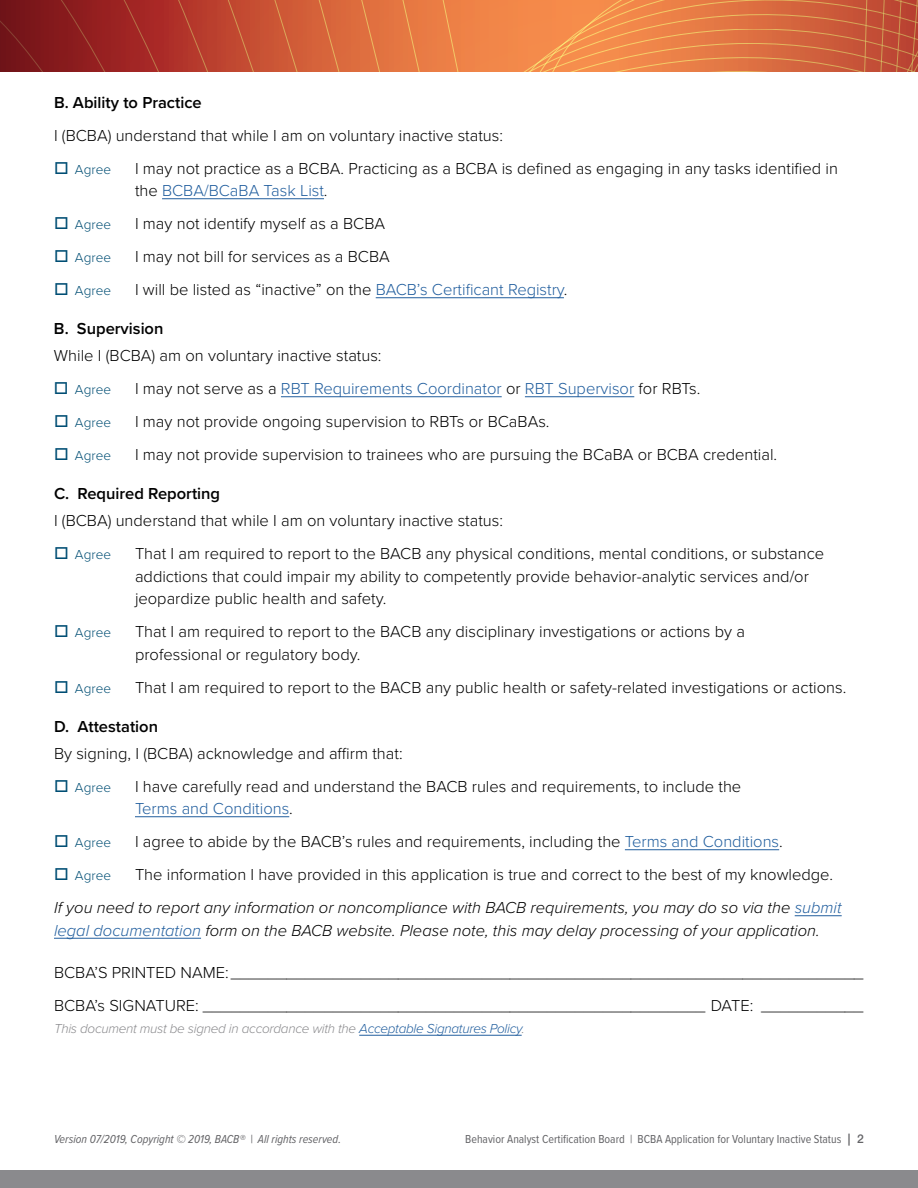
<style>
.page{position:relative;width:918px;height:1188px;background:#fff}
.page>*{position:absolute;margin:0;border:0;box-sizing:border-box;transform-origin:0 0}
.t1{font:300 16.5px/22.5px "Proxima Nova";color:#000}
.t2{font:italic 300 16.5px "Proxima Nova";color:#000}
.t3{font:600 16.5px "Proxima Nova";color:#000}
.t4{font:300 16.5px "Proxima Nova";color:#215e9e}
.t5{font:300 13.5px "Proxima Nova";color:#004e74}
.t6{font:italic 300 13.5px "Proxima Nova";letter-spacing:-.02em;color:#8a8a8d}
.t7{font:12px "Proxima Nova Cond";color:#636366}
.t8{font:italic 12px "Proxima Nova Cond";color:#636366}
.s1{color:#215e9e}
.s2{color:#000}
.s3{font-style:italic}
.s4{font-style:italic;color:#215e9e}
.s5{font-family:"Helvetica Neue LT Pro";font-weight:500}
</style>
<div class="page">
<svg style="left:0;top:0;width:918px;height:72px;background:#ce603a"></svg>
<div style="left:0;top:1171px;width:918px;height:17px;background:#8a8a8d"></div>
<hr style="left:162px;top:198px;width:162px;height:1px;background:#215e9e">
<hr style="left:376px;top:297px;width:188px;height:1px;background:#215e9e">
<hr style="left:281px;top:396px;width:221px;height:1px;background:#215e9e">
<hr style="left:525px;top:396px;width:109px;height:1px;background:#215e9e">
<hr style="left:135px;top:816px;width:154px;height:1px;background:#215e9e">
<hr style="left:625px;top:849px;width:154px;height:1px;background:#215e9e">
<hr style="left:795px;top:915px;width:47px;height:1px;background:#215e9e">
<hr style="left:54px;top:938px;width:147px;height:1px;background:#215e9e">
<hr style="left:359px;top:1035px;width:163px;height:1px;background:#215e9e">
<p class="t3" style="left:54px;top:90px;width:149px">B. Ability to Practice</p>
<p class="t1" style="left:54px;top:123px;width:451px">I (BCBA) understand that while I am on voluntary inactive status:</p>
<p class="t5" style="left:54px;top:159px;width:59px">□ Agree</p>
<p class="t1" style="left:135px;top:156px;width:704px">I may not practice as a BCBA. Practicing as a BCBA is defined as engaging in any tasks identified in the <span class="s1">BCBA/BCaBA Task List</span>.</p>
<p class="t5" style="left:54px;top:214px;width:59px">□ Agree</p>
<p class="t1" style="left:135px;top:211px;width:252px">I may not identify myself as a BCBA</p>
<p class="t5" style="left:54px;top:247px;width:59px">□ Agree</p>
<p class="t1" style="left:135px;top:244px;width:256px">I may not bill for services as a BCBA</p>
<p class="t5" style="left:54px;top:280px;width:59px">□ Agree</p>
<p class="t1" style="left:135px;top:277px;width:434px">I will be listed as “inactive” on the <span class="s1">BACB’s Certificant Registry</span>.</p>
<p class="t3" style="left:54px;top:316px;width:111px">B. Supervision</p>
<p class="t1" style="left:54px;top:343px;width:329px">While I (BCBA) am on voluntary inactive status:</p>
<p class="t5" style="left:54px;top:379px;width:59px">□ Agree</p>
<p class="t4" style="left:135px;top:376px;width:567px"><span class="s2">I may not serve as a</span> RBT Requirements Coordinator <span class="s2">or</span> RBT Supervisor <span class="s2">for RBTs.</span></p>
<p class="t5" style="left:54px;top:412px;width:59px">□ Agree</p>
<p class="t1" style="left:135px;top:409px;width:416px">I may not provide ongoing supervision to RBTs or BCaBAs.</p>
<p class="t5" style="left:54px;top:445px;width:59px">□ Agree</p>
<p class="t1" style="left:135px;top:442px;width:644px">I may not provide supervision to trainees who are pursuing the BCaBA or BCBA credential.</p>
<p class="t3" style="left:54px;top:481px;width:168px">C. Required Reporting</p>
<p class="t1" style="left:54px;top:508px;width:451px">I (BCBA) understand that while I am on voluntary inactive status:</p>
<p class="t5" style="left:54px;top:544px;width:59px">□ Agree</p>
<p class="t1" style="left:135px;top:541px;width:691px">That I am required to report to the BACB any physical conditions, mental conditions, or substance addictions that could impair my ability to competently provide behavior-analytic services and/or jeopardize public health and safety.</p>
<p class="t5" style="left:54px;top:622px;width:59px">□ Agree</p>
<p class="t1" style="left:135px;top:619px;width:611px">That I am required to report to the BACB any disciplinary investigations or actions by a professional or regulatory body.</p>
<p class="t5" style="left:54px;top:678px;width:59px">□ Agree</p>
<p class="t1" style="left:135px;top:675px;width:713px">That I am required to report to the BACB any public health or safety-related investigations or actions.</p>
<p class="t3" style="left:54px;top:714px;width:106px">D. Attestation</p>
<p class="t1" style="left:54px;top:741px;width:350px">By signing, I (BCBA) acknowledge and affirm that:</p>
<p class="t5" style="left:54px;top:777px;width:59px">□ Agree</p>
<p class="t1" style="left:135px;top:774px;width:608px">I have carefully read and understand the BACB rules and requirements, to include the<br><span class="s1">Terms and Conditions</span>.</p>
<p class="t5" style="left:54px;top:832px;width:59px">□ Agree</p>
<p class="t1" style="left:135px;top:829px;width:649px">I agree to abide by the BACB’s rules and requirements, including the <span class="s1">Terms and Conditions</span>.</p>
<p class="t5" style="left:54px;top:865px;width:59px">□ Agree</p>
<p class="t1" style="left:54px;top:857px;width:789px;line-height:33px;text-indent:81px">The information I have provided in this application is true and correct to the best of my knowledge.<br><span class="s3">If you need to report any information or noncompliance with BACB requirements, you may do so via the</span> <span class="s4">submit</span></p>
<p class="t2" style="left:54px;top:918px;width:767px"><span class="s1">legal documentation</span> form on the BACB website. Please note, this may delay processing of your application.</p>
<p class="t1" style="left:54px;top:955px;width:811px;line-height:33px">BCBA’S PRINTED NAME:____________________________________________________________________<br>BCBA’s SIGNATURE: ______________________________________________________ DATE: ___________</p>
<p class="t6" style="left:54px;top:1018px;width:472px">This document must be signed in accordance with the <span class="s1">Acceptable Signatures Policy</span>.</p>
<p class="t8" style="left:54px;top:1131px;width:289px">Version 07/2019, Copyright © 2019, BACB® | All rights reserved.</p>
<p class="t7" style="left:465px;top:1131px;width:400px">Behavior Analyst Certification Board | BCBA Application for Voluntary Inactive Status <span class="s5">| 2</span></p>
</div>
